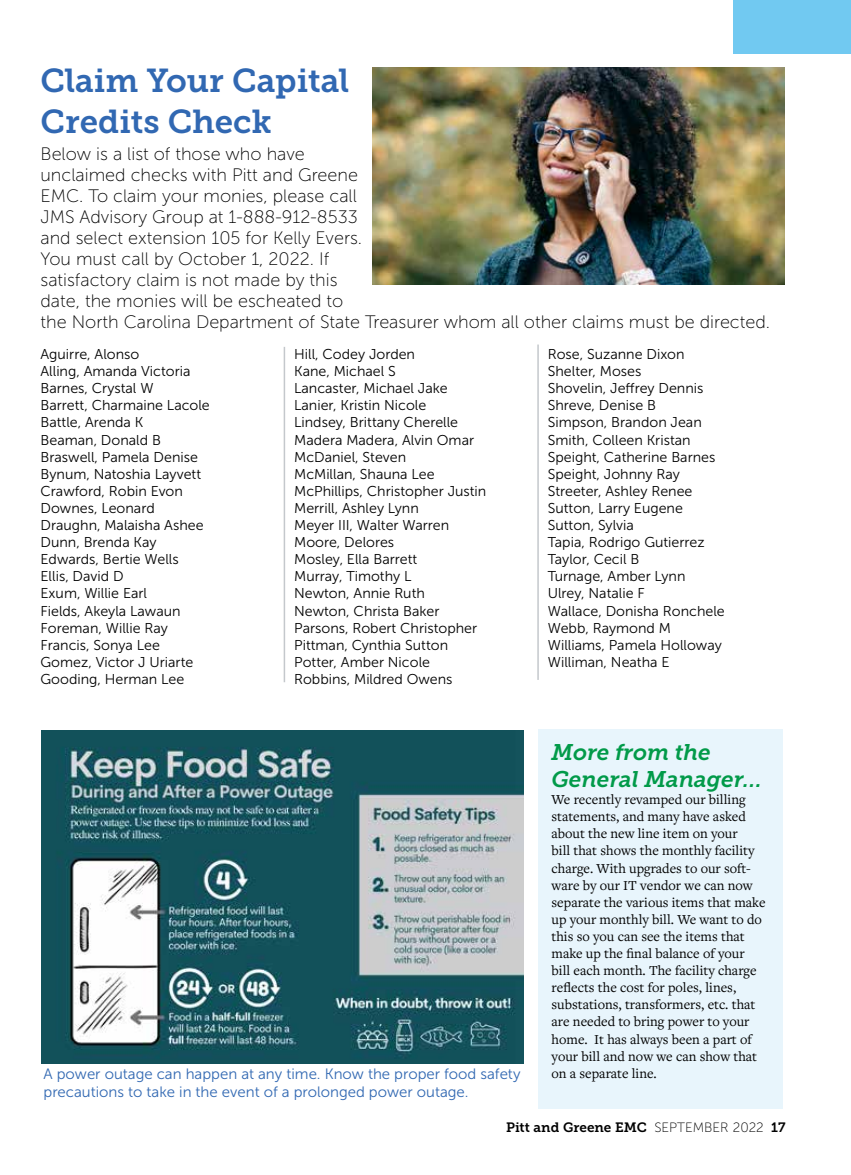
<style>
.page{position:relative;width:851px;height:1175px;background:#fff}
.page>*{position:absolute;margin:0;border:0;box-sizing:border-box;transform-origin:0 0}
.t1{font:33px/40.5px "Museo Slab 700";color:#3168b2}
.t2{font:italic 22.5px/27px "Museo Slab 700";color:#019a49}
.t3{font:18px/21px "Museo Sans 100";color:#000}
.t4{font:15px/18px "Museo Sans 300";color:#3168b2}
.t5{font:14.25px/17.1px "Museo Sans 300";color:#000}
.t6{font:14.25px/17.1px "Freight Text Pro";color:#000}
.t7{font:13.5px "Museo Slab 700";color:#000}
.s1{font-family:"Museo Sans 100"}
</style>
<div class="page">
<div style="left:732px;top:0;width:118px;height:54px;background:#71c9f1"></div>
<hr style="left:284px;top:347px;width:1px;height:335px;background:#c4c8cc">
<hr style="left:537px;top:344px;width:1px;height:336px;background:#c4c8cc">
<img style="left:41px;top:730px;width:483px;height:333px">
<img style="left:373px;top:67px;width:411px;height:217px">
<div style="left:538px;top:729px;width:244px;height:379px;background:#e8f5fc"></div>
<h1 class="t1" style="left:40px;top:61px;width:310px">Claim Your Capital<br>Credits Check</h1>
<p class="t3" style="left:40px;top:144px;width:731px">Below is a list of those who have<br>unclaimed checks with Pitt and Greene<br>EMC. To claim your monies, please call<br>JMS Advisory Group at 1-888-912-8533<br>and select extension 105 for Kelly Evers.<br>You must call by October 1, 2022. If<br>satisfactory claim is not made by this<br>date, the monies will be escheated to<br>the North Carolina Department of State Treasurer whom all other claims must be directed.</p>
<p class="t5" style="left:40px;top:345px;width:171px">Aguirre, Alonso<br>Alling, Amanda Victoria<br>Barnes, Crystal W<br>Barrett, Charmaine Lacole<br>Battle, Arenda K<br>Beaman, Donald B<br>Braswell, Pamela Denise<br>Bynum, Natoshia Layvett<br>Crawford, Robin Evon<br>Downes, Leonard<br>Draughn, Malaisha Ashee<br>Dunn, Brenda Kay<br>Edwards, Bertie Wells<br>Ellis, David D<br>Exum, Willie Earl<br>Fields, Akeyla Lawaun<br>Foreman, Willie Ray<br>Francis, Sonya Lee<br>Gomez, Victor J Uriarte<br>Gooding, Herman Lee</p>
<p class="t5" style="left:294px;top:345px;width:194px">Hill, Codey Jorden<br>Kane, Michael S<br>Lancaster, Michael Jake<br>Lanier, Kristin Nicole<br>Lindsey, Brittany Cherelle<br>Madera Madera, Alvin Omar<br>McDaniel, Steven<br>McMillan, Shauna Lee<br>McPhillips, Christopher Justin<br>Merrill, Ashley Lynn<br>Meyer III, Walter Warren<br>Moore, Delores<br>Mosley, Ella Barrett<br>Murray, Timothy L<br>Newton, Annie Ruth<br>Newton, Christa Baker<br>Parsons, Robert Christopher<br>Pittman, Cynthia Sutton<br>Potter, Amber Nicole<br>Robbins, Mildred Owens</p>
<p class="t5" style="left:547px;top:345px;width:178px">Rose, Suzanne Dixon<br>Shelter, Moses<br>Shovelin, Jeffrey Dennis<br>Shreve, Denise B<br>Simpson, Brandon Jean<br>Smith, Colleen Kristan<br>Speight, Catherine Barnes<br>Speight, Johnny Ray<br>Streeter, Ashley Renee<br>Sutton, Larry Eugene<br>Sutton, Sylvia<br>Tapia, Rodrigo Gutierrez<br>Taylor, Cecil B<br>Turnage, Amber Lynn<br>Ulrey, Natalie F<br>Wallace, Donisha Ronchele<br>Webb, Raymond M<br>Williams, Pamela Holloway<br>Williman, Neatha E</p>
<p class="t4" style="left:44px;top:1064px;width:478px">A power outage can happen at any time. Know the proper food safety precautions to take in the event of a prolonged power outage.</p>
<h2 class="t2" style="left:551px;top:739px;width:212px">More from the<br>General Manager…</h2>
<p class="t6" style="left:551px;top:790px;width:215px">We recently revamped our billing statements, and many have asked about the new line item on your<br>bill that shows the monthly facility charge. With upgrades to our soft&shy;ware by our IT vendor we can now separate the various items that make up your monthly bill. We want to do this so you can see the items that make up the final balance of your bill each month. The facility charge reflects the cost for poles, lines, substations, transformers, etc. that are needed to bring power to your home. It has always been a part of your bill and now we can show that on a separate line.</p>
<p class="t7" style="left:506px;top:1119px;width:281px">Pitt and Greene EMC <span class="s1">SEPTEMBER 2022</span> 17</p>
</div>
